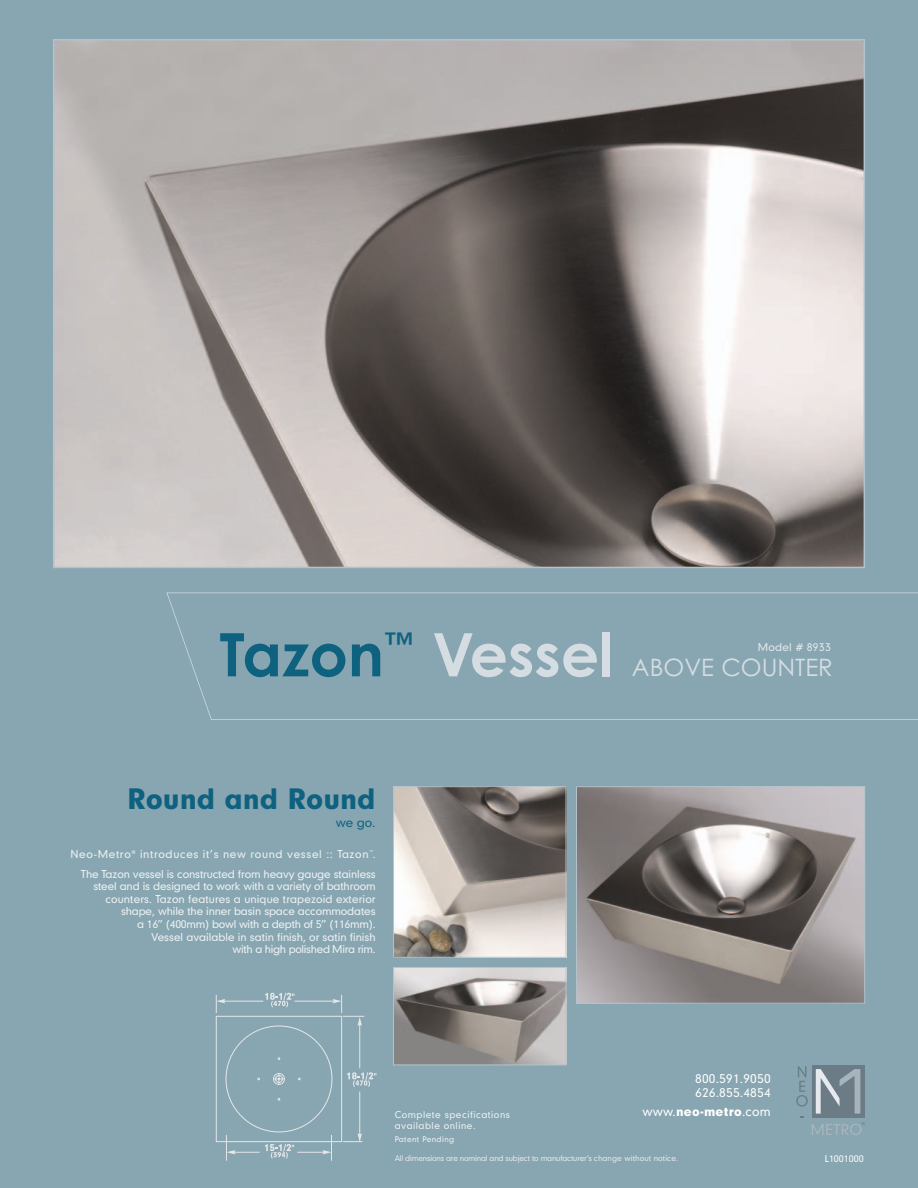
<style>
.page{position:relative;width:918px;height:1188px;background:#88a6b1}
.page>*{position:absolute;margin:0;border:0;box-sizing:border-box;transform-origin:0 0}
.t1{font:60px "Century Gothic Bold PL";color:#d5dde2}
.t2{font:27px "Geometric 706 BT Black B";color:#0f627f}
.t3{font:24px "Century Gothic PL";color:#d5dde2}
.t4{font:12px/14.4px "Geometric 706 BT Medium B";letter-spacing:.015em;color:#fff}
.t5{font:12px "Geometric 706 BT Black B";letter-spacing:.02em;color:#fff}
.t6{font:12px "Geometric 706 BT Medium B";color:#0f627f}
.t7{font:10.5px/12.6px "Geometric 706 BT Medium B";letter-spacing:-.01em;color:#eff3f4;text-align:right}
.t8{font:10.5px "Geometric 706 BT Medium B";letter-spacing:.015em;color:#e4e9ec}
.t9{font:9px/10.5px "Geometric 706 BT Medium B";letter-spacing:.055em;color:#eff3f4}
.t10{font:9px "Geometric 706 BT Medium B";color:#fff}
.t11{font:7.5px "Geometric 706 BT Medium B";letter-spacing:-.03em;color:#e4e9ec}
.t12{font:7.5px "Geometric 706 BT Medium B";letter-spacing:.055em;color:#eff3f4}
.s1{color:#0f627f}
.s2{font-family:"Geometric 706 BT Medium B"}
</style>
<div class="page">
<img style="left:395px;top:788px;width:169px;height:168px">
<div style="left:393px;top:786px;width:173px;height:172px;border:1px solid #b3c3cc"></div>
<svg style="left:166px;top:592px;width:752px;height:128px"></svg>
<div style="left:812px;top:1065px;width:53px;height:53px;background:#6c7c86"></div>
<svg style="left:796px;top:1066px;width:12px;height:41px"></svg>
<svg style="left:816px;top:1069px;width:44px;height:45px"></svg>
<svg style="left:812px;top:1122px;width:53px;height:13px"></svg>
<img style="left:56px;top:42px;width:806px;height:523px">
<img style="left:395px;top:969px;width:169px;height:94px">
<div style="left:393px;top:967px;width:173px;height:98px;border:1px solid #b3c3cc"></div>
<img style="left:578px;top:788px;width:285px;height:214px">
<div style="left:576px;top:786px;width:289px;height:218px;border:1px solid #b3c3cc"></div>
<svg style="left:265px;top:993px;width:29px;height:14px"></svg>
<svg style="left:265px;top:1144px;width:29px;height:15px"></svg>
<svg style="left:347px;top:1072px;width:29px;height:15px"></svg>
<svg style="left:343px;top:1133px;width:19px;height:9px"></svg>
<svg style="left:322px;top:1135px;width:10px;height:25px"></svg>
<svg style="left:226px;top:1135px;width:10px;height:25px"></svg>
<hr style="left:216px;top:1016px;width:126px;height:1px;background:#e6e7e9">
<hr style="left:216px;top:1141px;width:126px;height:1px;background:#e6e7e9">
<hr style="left:216px;top:1016px;width:1px;height:126px;background:#e6e7e9">
<svg style="left:257px;top:1057px;width:44px;height:44px"></svg>
<hr style="left:341px;top:1016px;width:1px;height:126px;background:#e6e7e9">
<hr style="left:295px;top:1001px;width:43px;height:1px;background:#e6e7e9">
<hr style="left:220px;top:1001px;width:43px;height:1px;background:#e6e7e9">
<svg style="left:333px;top:995px;width:31px;height:31px"></svg>
<svg style="left:216px;top:995px;width:9px;height:18px"></svg>
<hr style="left:359px;top:1092px;width:1px;height:46px;background:#e6e7e9">
<hr style="left:359px;top:1021px;width:1px;height:47px;background:#e6e7e9">
<hr style="left:297px;top:1152px;width:31px;height:1px;background:#e6e7e9">
<hr style="left:230px;top:1152px;width:30px;height:1px;background:#e6e7e9">
<h1 class="t1" style="left:220px;top:633px;width:396px"><span class="s1">Tazon</span><sup>™</sup> Vessel</h1>
<p class="t8" style="left:758px;top:643px;width:74px">Model # 8933</p>
<h3 class="t3" style="left:632px;top:659px;width:202px">ABOVE COUNTER</h3>
<h2 class="t2" style="left:127px;top:788px;width:250px">Round and Round</h2>
<p class="t6" style="left:336px;top:817px;width:41px">we go.</p>
<p class="t7" style="left:70px;top:846px;width:307px;line-height:19.4px">Neo-Metro<sup>®</sup> introduces it’s new round vessel :: Tazon<sup>™</sup>.<br>The Tazon vessel is constructed from heavy gauge stainless</p>
<p class="t7" style="left:93px;top:881px;width:284px">steel and is designed to work with a variety of bathroom counters. Tazon features a unique trapezoid exterior shape, while the inner basin space accommodates<br>a 16” (400mm) bowl with a depth of 5” (116mm).<br>Vessel available in satin finish, or satin finish<br>with a high polished Mira rim.</p>
<p class="t9" style="left:395px;top:1111px;width:117px">Complete specifications available online.</p>
<p class="t12" style="left:395px;top:1136px;width:61px">Patent Pending</p>
<p class="t4" style="left:695px;top:1073px;width:77px">800.591.9050<br>626.855.4854</p>
<p class="t5" style="left:643px;top:1107px;width:130px"><span class="s2">www.</span>neo-metro<span class="s2">.com</span></p>
<p class="t11" style="left:395px;top:1155px;width:285px">All dimensions are nominal and subject to manufacturer’s change without notice.</p>
<p class="t10" style="left:825px;top:1155px;width:41px">L1001000</p>
</div>
